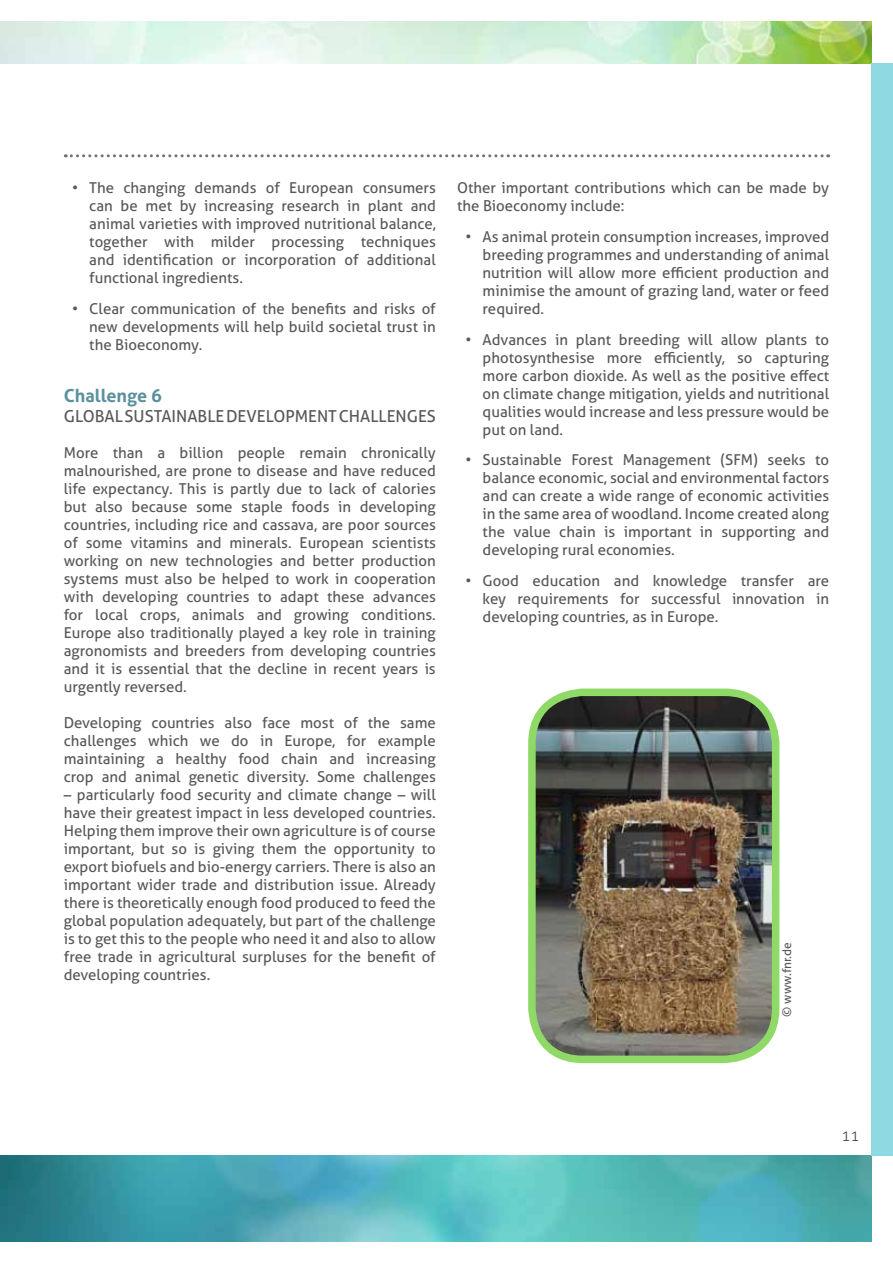
<style>
.page{position:relative;width:893px;height:1263px;background:#fff}
.page>*{position:absolute;margin:0;border:0;box-sizing:border-box;transform-origin:0 0}
.t1{font:700 18px "Aller";color:#5b909e}
.t2{font:16.5px "Aller";color:#58585a}
.t3{font:15px/18px "Aller";color:#58585a;text-align:justify}
.t4{font:300 15px "Aller";color:#484549}
.t5{font:12px "Aller";color:#58585a}
</style>
<div class="page">
<img style="left:0;top:1156px;width:872px;height:86px">
<img style="left:0;top:21px;width:872px;height:43px">
<div style="left:872px;top:64px;width:21px;height:1092px;background:#8fd9e3"></div>
<svg style="left:65px;top:154px;width:764px;height:3px"></svg>
<img style="left:537px;top:697px;width:239px;height:357px">
<div style="left:528px;top:688px;width:251px;height:375px;border:8px solid #8fd967;border-radius:51px"></div>
<p class="t3" style="left:89px;top:179px;width:348px;text-indent:-17px">• The changing demands of European consumers can be met by increasing research in plant and animal varieties with improved nutritional balance, together with milder processing techniques and identification or incorporation of additional functional ingredients.</p>
<p class="t3" style="left:89px;top:299px;width:348px;text-indent:-17px">• Clear communication of the benefits and risks of new developments will help build societal trust in the Bioeconomy.</p>
<p class="t1" style="left:64px;top:385px;width:100px">Challenge 6</p>
<p class="t2" style="left:64px;top:406px;width:31px">Globa</p>
<p class="t2" style="left:115px;top:406px;width:29px">l Sustainab</p>
<p class="t2" style="left:207px;top:406px;width:78px">le Development</p>
<p class="t2" style="left:339px;top:406px;width:59px">Challenges</p>
<p class="t3" style="left:64px;top:444px;width:374px">More than a billion people remain chronically malnourished, are prone to disease and have reduced life expectancy. This is partly due to lack of calories but also because some staple foods in developing countries, including rice and cassava, are poor sources of some vitamins and minerals. European scientists working on new technologies and better production systems must also be helped to work in cooperation with developing countries to adapt these advances for local crops, animals and growing conditions.<br>Europe also traditionally played a key role in training agronomists and breeders from developing countries and it is essential that the decline in recent years is urgently reversed.</p>
<p class="t3" style="left:64px;top:714px;width:374px">Developing countries also face most of the same challenges which we do in Europe, for example maintaining a healthy food chain and increasing crop and animal genetic diversity. Some challenges</p>
<p class="t3" style="left:64px;top:786px;width:374px">– particularly food security and climate change – will have their greatest impact in less developed countries.<br>Helping them improve their own agriculture is of course important, but so is giving them the opportunity to export biofuels and bio-energy carriers. There is also an important wider trade and distribution issue. Already there is theoretically enough food produced to feed the global population adequately, but part of the challenge is to get this to the people who need it and also to allow free trade in agricultural surpluses for the benefit of developing countries.</p>
<p class="t3" style="left:457px;top:179px;width:374px">Other important contributions which can be made by the Bioeconomy include:</p>
<p class="t3" style="left:483px;top:227px;width:348px;text-indent:-17px">• As animal protein consumption increases, improved breeding programmes and understanding of animal nutrition will allow more efficient production and minimise the amount of grazing land, water or feed required.</p>
<p class="t3" style="left:483px;top:330px;width:348px;text-indent:-17px">• Advances in plant breeding will allow plants to photosynthesise more efficiently, so capturing more carbon dioxide. As well as the positive effect on climate change mitigation, yields and nutritional qualities would increase and less pressure would be put on land.</p>
<p class="t3" style="left:483px;top:451px;width:348px;text-indent:-17px">• Sustainable Forest Management (SFM) seeks to balance economic, social and environmental factors and can create a wide range of economic activities in the same area of woodland. Income created along the value chain is important in supporting and developing rural economies.</p>
<p class="t3" style="left:483px;top:572px;width:348px;text-indent:-17px">• Good education and knowledge transfer are key requirements for successful innovation in developing countries, as in Europe.</p>
<p class="t5" style="left:780px;top:1017px;width:76px;rotate:-90deg">© www.fnr.de</p>
<p class="t4" style="left:841px;top:1127px;width:19px">11</p>
</div>
